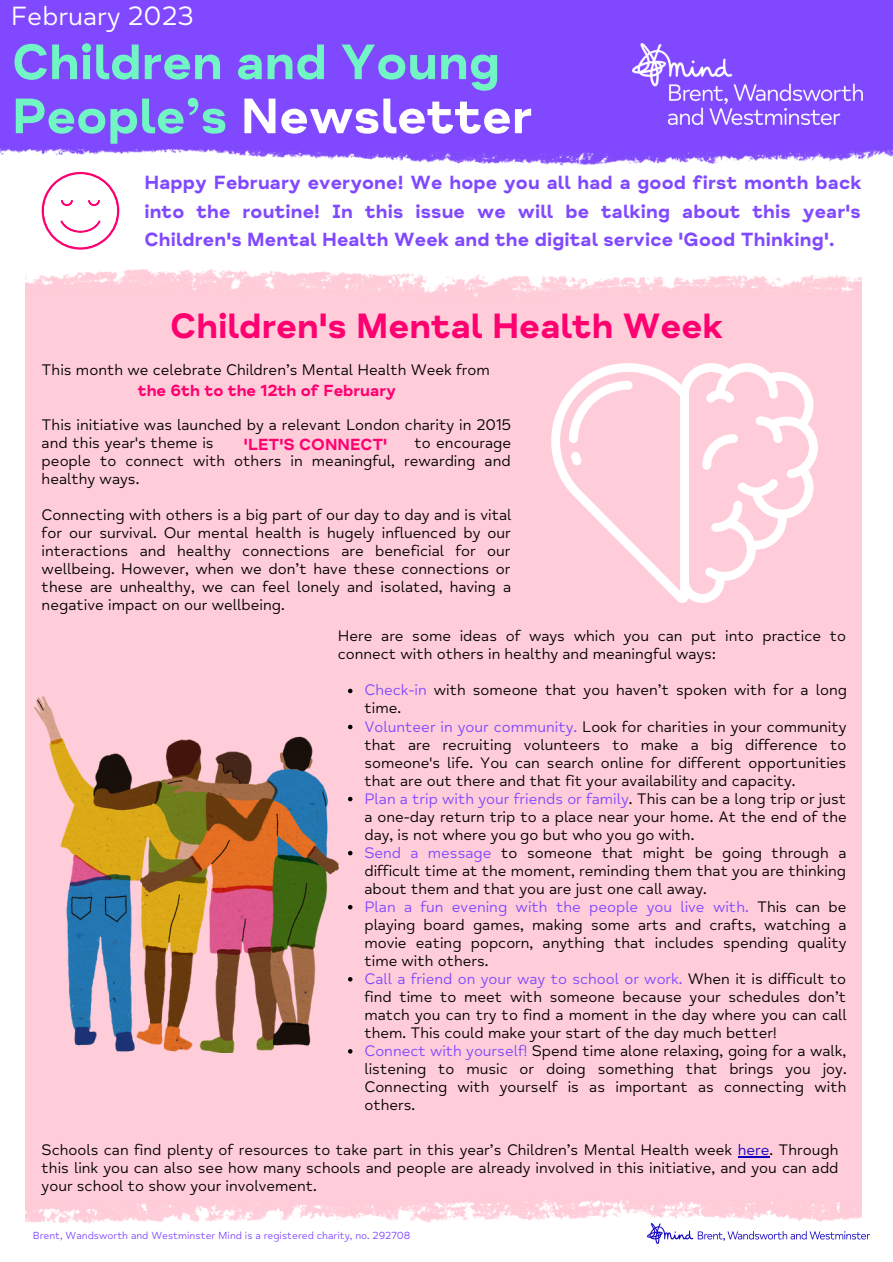
<style>
.page{position:relative;width:893px;height:1262px;background:#fff}
.page>*{position:absolute;margin:0;border:0;box-sizing:border-box;transform-origin:0 0}
.t1{font:51px/54px "Mind Meridian Display";color:#71f5c4}
.t2{font:36px "Mind Meridian Display";color:#ff0071}
.t3{font:27px "Mind Meridian";color:#fff}
.t4{font:700 19.5px/28.2px "Mind Meridian";letter-spacing:.01em;color:#8149ff;text-align:justify}
.t5{font:700 16.5px "Mind Meridian";color:#ff0071}
.t6{font:16.5px "Mind Meridian Display";color:#ff0071}
.t7{font:15.6px/18px "Mind Meridian";color:#000}
.t8{font:10.5px "Mind Meridian";color:#8149ff}
.s1{color:#fff}
.s2{color:#8149ff}
.s3{color:#1300c1}
</style>
<div class="page">
<img style="left:26px;top:206px;width:835px;height:1018px">
<img style="left:0;top:0;width:892px;height:166px">
<img style="left:632px;top:44px;width:229px;height:81px">
<img style="left:647px;top:1222px;width:221px;height:21px">
<svg style="left:42px;top:172px;width:77px;height:77px"></svg>
<img style="left:34px;top:696px;width:304px;height:355px">
<svg style="left:543px;top:363px;width:274px;height:240px;fill:#ffcdd9"></svg>
<svg style="left:702px;top:434px;width:35px;height:35px"></svg>
<svg style="left:568px;top:381px;width:64px;height:62px"></svg>
<svg style="left:570px;top:451px;width:11px;height:14px"></svg>
<svg style="left:348px;top:688px;width:4px;height:5px"></svg>
<svg style="left:348px;top:724px;width:4px;height:5px"></svg>
<svg style="left:348px;top:796px;width:4px;height:5px"></svg>
<svg style="left:348px;top:850px;width:4px;height:5px"></svg>
<svg style="left:348px;top:904px;width:4px;height:5px"></svg>
<svg style="left:348px;top:976px;width:4px;height:5px"></svg>
<svg style="left:348px;top:1048px;width:4px;height:5px"></svg>
<hr style="left:737px;top:1155px;width:32px;height:1px;background:#1300c1">
<h3 class="t3" style="left:11px;top:0;width:184px">February 2023</h3>
<h1 class="t1" style="left:12px;top:36px;width:521px">Children and Young<br>People’s <span class="s1">Newsletter</span></h1>
<p class="t4" style="left:144px;top:169px;width:718px">Happy February everyone! We hope you all had a good first month back into the routine! In this issue we will be talking about this year's Children's Mental Health Week and the digital service 'Good Thinking'.</p>
<h2 class="t2" style="left:170px;top:304px;width:554px">Children's Mental Health Week</h2>
<p class="t7" style="left:42px;top:361px;width:449px">This month we celebrate Children’s Mental Health Week from</p>
<p class="t5" style="left:138px;top:380px;width:259px">the 6th to the 12th of February</p>
<p class="t7" style="left:42px;top:415px;width:471px">This initiative was launched by a relevant London charity in 2015 and this year's theme is</p>
<p class="t7" style="left:42px;top:433px;width:471px;text-align:justify;text-indent:373px">to encourage people to connect with others in meaningful, rewarding and healthy ways.</p>
<p class="t7" style="left:42px;top:505px;width:471px;text-align:justify">Connecting with others is a big part of our day to day and is vital for our survival. Our mental health is hugely influenced by our interactions and healthy connections are beneficial for our wellbeing. However, when we don’t have these connections or these are unhealthy, we can feel lonely and isolated, having a negative impact on our wellbeing.</p>
<p class="t6" style="left:244px;top:434px;width:145px">'LET'S CONNECT'</p>
<p class="t7" style="left:338px;top:627px;width:509px">Here are some ideas of ways which you can put into practice to connect with others in healthy and meaningful ways:</p>
<p class="t7" style="left:364px;top:681px;width:484px"><span class="s2">Check-in</span> with someone that you haven’t spoken with for a long time.<br><span class="s2">Volunteer in your community.</span> Look for charities in your community that are recruiting volunteers to make a big difference to someone's life. You can search online for different opportunities that are out there and that fit your availability and capacity.<br><span class="s2">Plan a trip with your friends or family</span>. This can be a long trip or just a one-day return trip to a place near your home. At the end of the day, is not where you go but who you go with.<br><span class="s2">Send a message</span> to someone that might be going through a difficult time at the moment, reminding them that you are thinking about them and that you are just one call away.<br><span class="s2">Plan a fun evening with the people you live with.</span> This can be playing board games, making some arts and crafts, watching a movie eating popcorn, anything that includes spending quality time with others.<br><span class="s2">Call a friend on your way to school or work.</span> When it is difficult to find time to meet with someone because your schedules don’t match you can try to find a moment in the day where you can call them. This could make your start of the day much better!<br><span class="s2">Connect with yourself!</span> Spend time alone relaxing, going for a walk, listening to music or doing something that brings you joy.<br>Connecting with yourself is as important as connecting with others.</p>
<p class="t7" style="left:42px;top:1140px;width:798px;text-align:justify">Schools can find plenty of resources to take part in this year’s Children’s Mental Health week <span class="s3">here</span>. Through this link you can also see how many schools and people are already involved in this initiative, and you can add your school to show your involvement.</p>
<p class="t8" style="left:33px;top:1229px;width:379px">Brent, Wandsworth and Westminster Mind is a registered charity, no. 292708</p>
</div>
